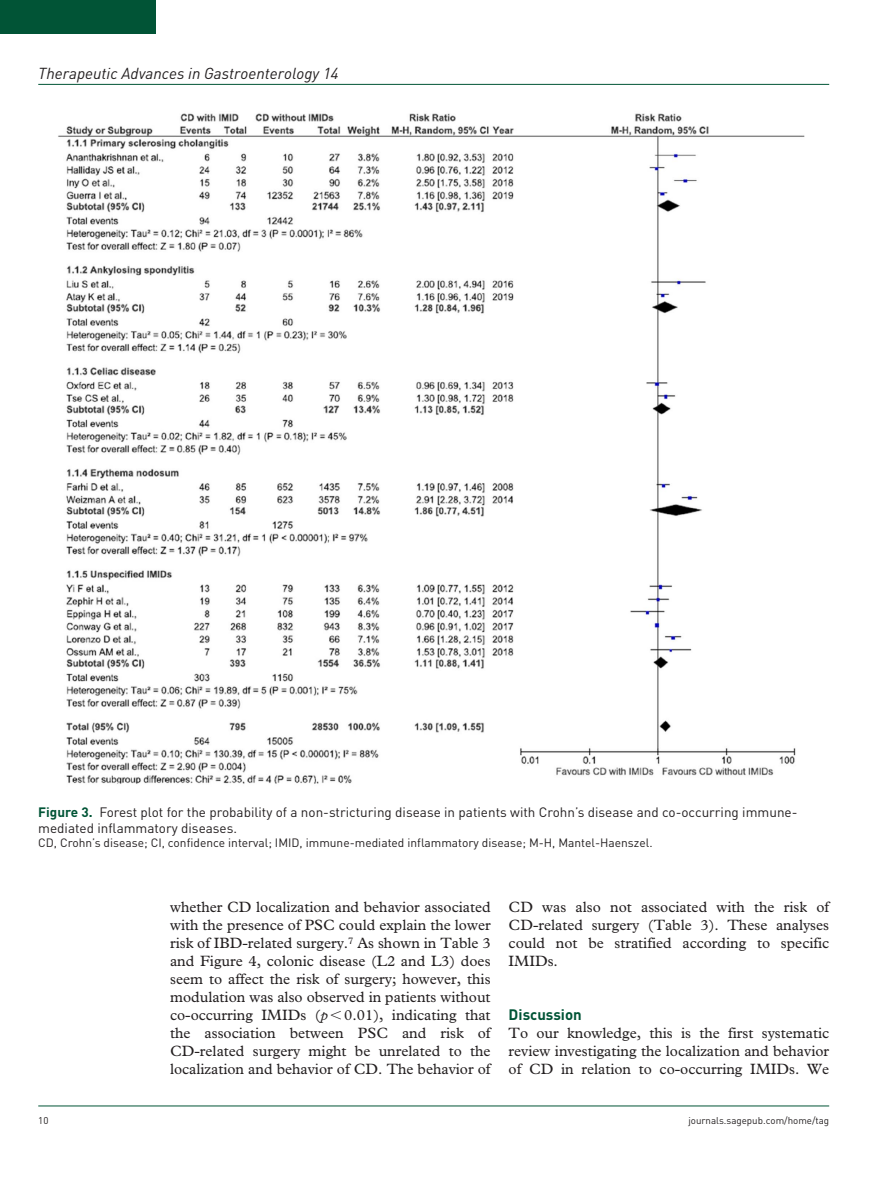
<style>
.page{position:relative;width:893px;height:1191px;background:#fff}
.page>*{position:absolute;margin:0;border:0;box-sizing:border-box;transform-origin:0 0}
.t1{font:italic 15.75px "DIN";color:#231f20}
.t2{font:15px/18px "Plantin Std";color:#231f20;text-align:justify}
.t3{font:700 15px "DIN";color:#015436}
.t4{font:13.5px/15.8px "DIN";color:#231f20}
.t5{font:12px "DIN";color:#231f20}
.t6{font:9.75px "DIN";color:#231f20}
.s1{font-weight:700;color:#015436}
.s2{font-style:italic}
</style>
<div class="page">
<hr style="left:38px;top:84px;width:791px;height:1px;background:#015436">
<hr style="left:38px;top:1105px;width:791px;height:1px;background:#015436">
<div style="left:0;top:0;width:155px;height:34px;background:#015436"></div>
<img style="left:58px;top:113px;width:747px;height:671px">
<p class="t1" style="left:38px;top:63px;width:302px">Therapeutic Advances in Gastroenterology 14</p>
<p class="t4" style="left:38px;top:804px;width:761px"><span class="s1">Figure 3.</span> Forest plot for the probability of a non-stricturing disease in patients with Crohn’s disease and co-occurring immune&shy;mediated inflammatory diseases.</p>
<p class="t5" style="left:38px;top:835px;width:616px">CD, Crohn’s disease; CI, confidence interval; IMID, immune-mediated inflammatory disease; M-H, Mantel-Haenszel.</p>
<p class="t2" style="left:170px;top:898px;width:322px">whether CD localization and behavior associated with the presence of PSC could explain the lower risk of IBD-related surgery.<sup>7</sup> As shown in Table 3 and Figure 4, colonic disease (L2 and L3) does seem to affect the risk of surgery; however, this modulation was also observed in patients without co-occurring IMIDs (<span class="s2">p</span> 0.01), indicating that the association between PSC and risk of CD-related surgery might be unrelated to the localization and behavior of CD. The behavior of</p>
<p class="t2" style="left:509px;top:898px;width:322px">CD was also not associated with the risk of CD-related surgery (Table 3). These analyses could not be stratified according to specific IMIDs.</p>
<p class="t3" style="left:509px;top:1005px;width:75px">Discussion</p>
<p class="t2" style="left:509px;top:1024px;width:322px">To our knowledge, this is the first systematic review investigating the localization and behavior of CD in relation to co-occurring IMIDs. We</p>
<p class="t6" style="left:38px;top:1114px;width:12px">10</p>
<p class="t6" style="left:688px;top:1114px;width:142px">journals.sagepub.com/home/tag</p>
</div>
